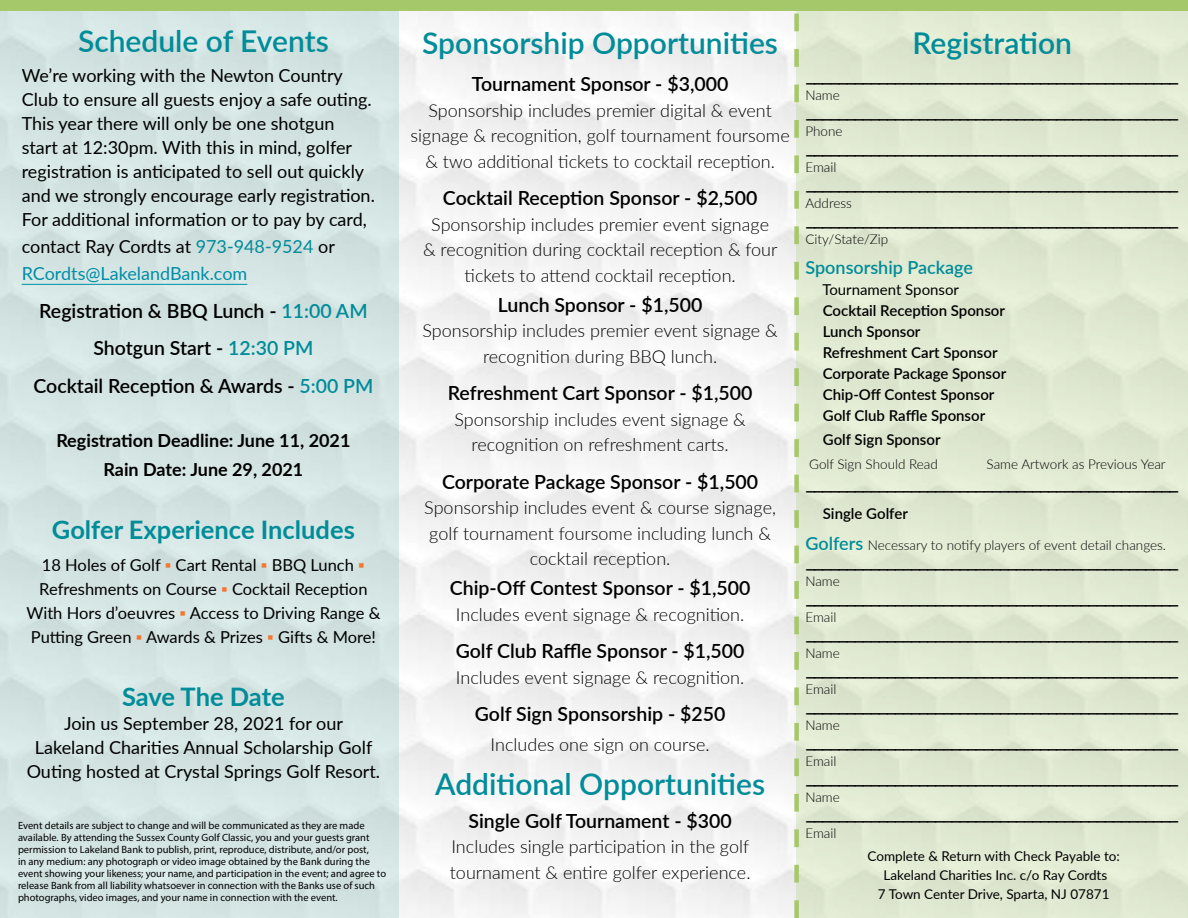
<style>
.page{position:relative;width:1188px;height:918px;background:#fff}
.page>*{position:absolute;margin:0;border:0;box-sizing:border-box;transform-origin:0 0}
.t1{font:600 30px "Lato";color:#008c99}
.t2{font:700 25.5px "Lato";color:#008c99}
.t3{font:600 19.5px/37.5px "Lato";color:#000;text-align:center}
.t4{font:600 18px "Lato";color:#000;scale:1.27 1}
.t5{font:300 18px/25.5px "Lato";color:#000;text-align:center}
.t6{font:18px/24px "Lato";color:#000}
.t7{font:18px/27px "Lato";color:#008da6}
.t8{font:700 18px/29.1px "Lato";color:#000;text-align:center}
.t9{font:600 18px "Lato";color:#008c99}
.t10{font:16.5px/24px "Lato";color:#000;text-align:center}
.t11{font:600 15px/21px "Lato";color:#000}
.t12{font:15px "Lato";color:#000}
.t13{font:300 13.5px "Lato";color:#000}
.t14{font:13.5px/19.2px "Lato";color:#000;text-align:center}
.t15{font:10.5px/12px "Myriad Pro";color:#000}
.s1{color:#000}
.s2{color:#008c99}
.s3{color:#f47630}
.s4{font-weight:600;font-size:18px;color:#008c99}
</style>
<div class="page">
<div style="left:796px;top:0;width:392px;height:918px;background:#e0e9d2"></div>
<div style="left:0;top:0;width:398px;height:918px;background:#d4e5e3"></div>
<div style="left:0;top:0;width:1188px;height:11px;background:#a5c86b"></div>
<svg style="left:794px;top:14px;width:5px;height:904px"></svg>
<hr style="left:22px;top:284px;width:225px;height:1px;background:#008da6">
<h1 class="t1" style="left:78px;top:19px;width:252px">Schedule of Events</h1>
<p class="t6" style="left:22px;top:63px;width:355px">We’re working with the Newton Country Club to ensure all guests enjoy a safe outing.<br>This year there will only be one shotgun start at 12:30pm. With this in mind, golfer registration is anticipated to sell out quickly and we strongly encourage early registration.<br>For additional information or to pay by card,</p>
<p class="t7" style="left:22px;top:232px;width:315px"><span class="s1">contact Ray Cordts at</span> <span class="s2">973-948-9524</span> <span class="s1">or<br></span>RCordts@LakelandBank.com</p>
<p class="t3" style="left:33px;top:291px;width:341px">Registration &amp; BBQ Lunch - <span class="s2">11:00 AM<br></span>Shotgun Start - <span class="s2">12:30 PM<br></span>Cocktail Reception &amp; Awards - <span class="s2">5:00 PM</span></p>
<p class="t8" style="left:56px;top:425px;width:296px">Registration Deadline: June 11, 2021<br>Rain Date: June 29, 2021</p>
<h2 class="t2" style="left:52px;top:511px;width:304px">Golfer Experience Includes</h2>
<p class="t10" style="left:26px;top:552px;width:356px">18 Holes of Golf <span class="s3">▪</span> Cart Rental <span class="s3">▪</span> BBQ Lunch <span class="s3">▪ </span>Refreshments on Course <span class="s3">▪</span> Cocktail Reception With Hors d’oeuvres <span class="s3">▪</span> Access to Driving Range &amp; Putting Green <span class="s3">▪</span> Awards &amp; Prizes <span class="s3">▪</span> Gifts &amp; More!</p>
<h2 class="t2" style="left:122px;top:678px;width:164px">Save The Date</h2>
<p class="t6" style="left:27px;top:711px;width:355px;text-align:center">Join us September 28, 2021 for our<br>Lakeland Charities Annual Scholarship Golf<br>Outing hosted at Crystal Springs Golf Resort.</p>
<p class="t15" style="left:18px;top:819px;width:370px">Event details are subject to change and will be communicated as they are made available. By attending the Sussex County Golf Classic, you and your guests grant permission to Lakeland Bank to publish, print, reproduce, distribute, and/or post,<br>in any medium: any photograph or video image obtained by the Bank during the event showing your likeness; your name, and participation in the event; and agree to release Bank from all liability whatsoever in connection with the Banks use of such photographs, video images, and your name in connection with the event.</p>
<h1 class="t1" style="left:422px;top:21px;width:357px">Sponsorship Opportunities</h1>
<p class="t3" style="left:472px;top:64px;width:258px">Tournament Sponsor - $3,000</p>
<p class="t5" style="left:411px;top:97px;width:381px">Sponsorship includes premier digital &amp; event signage &amp; recognition, golf tournament foursome &amp; two additional tickets to cocktail reception.</p>
<p class="t3" style="left:443px;top:178px;width:316px">Cocktail Reception Sponsor - $2,500</p>
<p class="t5" style="left:423px;top:211px;width:356px">Sponsorship includes premier event signage &amp; recognition during cocktail reception &amp; four tickets to attend cocktail reception.</p>
<p class="t3" style="left:498px;top:285px;width:206px">Lunch Sponsor - $1,500</p>
<p class="t5" style="left:423px;top:317px;width:357px">Sponsorship includes premier event signage &amp; recognition during BBQ lunch.</p>
<p class="t3" style="left:448px;top:373px;width:306px">Refreshment Cart Sponsor - $1,500</p>
<p class="t5" style="left:455px;top:406px;width:293px">Sponsorship includes event signage &amp; recognition on refreshment carts.</p>
<p class="t3" style="left:442px;top:462px;width:318px">Corporate Package Sponsor - $1,500</p>
<p class="t5" style="left:424px;top:494px;width:353px">Sponsorship includes event &amp; course signage, golf tournament foursome including lunch &amp; cocktail reception.</p>
<p class="t3" style="left:450px;top:568px;width:302px">Chip-Off Contest Sponsor - $1,500</p>
<p class="t5" style="left:456px;top:601px;width:290px">Includes event signage &amp; recognition.</p>
<p class="t3" style="left:456px;top:631px;width:290px">Golf Club Raffle Sponsor - $1,500</p>
<p class="t5" style="left:456px;top:664px;width:290px">Includes event signage &amp; recognition.</p>
<p class="t3" style="left:475px;top:694px;width:252px">Golf Sign Sponsorship - $250</p>
<p class="t5" style="left:491px;top:731px;width:221px">Includes one sign on course.</p>
<h1 class="t1" style="left:435px;top:762px;width:332px">Additional Opportunities</h1>
<p class="t3" style="left:469px;top:801px;width:265px">Single Golf Tournament - $300</p>
<p class="t5" style="left:450px;top:833px;width:302px;text-align:left">Includes single participation in the golf tournament &amp; entire golfer experience.</p>
<h1 class="t1" style="left:912px;top:21px;width:161px">Registration</h1>
<p class="t4" style="left:806px;top:63px;width:296px">______________________________________________</p>
<p class="t13" style="left:806px;top:86px;width:36px">Name</p>
<p class="t4" style="left:806px;top:99px;width:296px">______________________________________________</p>
<p class="t13" style="left:806px;top:122px;width:39px">Phone</p>
<p class="t4" style="left:806px;top:135px;width:296px">______________________________________________</p>
<p class="t13" style="left:806px;top:158px;width:32px">Email</p>
<p class="t4" style="left:806px;top:171px;width:296px">______________________________________________</p>
<p class="t13" style="left:806px;top:194px;width:48px">Address</p>
<p class="t4" style="left:806px;top:207px;width:296px">______________________________________________</p>
<p class="t13" style="left:806px;top:230px;width:84px">City/State/Zip</p>
<p class="t9" style="left:806px;top:255px;width:169px">Sponsorship Package</p>
<p class="t12" style="left:822px;top:279px;width:138px">Tournament Sponsor</p>
<p class="t11" style="left:823px;top:300px;width:185px">Cocktail Reception Sponsor<br>Lunch Sponsor<br>Refreshment Cart Sponsor<br>Corporate Package Sponsor<br>Chip-Off Contest Sponsor<br>Golf Club Raffle Sponsor</p>
<p class="t11" style="left:823px;top:429px;width:119px">Golf Sign Sponsor</p>
<p class="t13" style="left:809px;top:455px;width:130px">Golf Sign Should Read</p>
<p class="t13" style="left:987px;top:455px;width:181px">Same Artwork as Previous Year</p>
<p class="t4" style="left:806px;top:471px;width:296px">______________________________________________</p>
<p class="t11" style="left:823px;top:502px;width:87px">Single Golfer</p>
<p class="t13" style="left:806px;top:536px;width:362px"><span class="s4">Golfers</span> Necessary to notify players of event detail changes.</p>
<p class="t4" style="left:806px;top:549px;width:296px">______________________________________________</p>
<p class="t13" style="left:806px;top:572px;width:36px">Name</p>
<p class="t4" style="left:806px;top:585px;width:296px">______________________________________________</p>
<p class="t13" style="left:806px;top:608px;width:32px">Email</p>
<p class="t4" style="left:806px;top:621px;width:296px">______________________________________________</p>
<p class="t13" style="left:806px;top:644px;width:36px">Name</p>
<p class="t4" style="left:806px;top:657px;width:296px">______________________________________________</p>
<p class="t13" style="left:806px;top:680px;width:32px">Email</p>
<p class="t4" style="left:806px;top:693px;width:296px">______________________________________________</p>
<p class="t13" style="left:806px;top:716px;width:36px">Name</p>
<p class="t4" style="left:806px;top:729px;width:296px">______________________________________________</p>
<p class="t13" style="left:806px;top:752px;width:32px">Email</p>
<p class="t4" style="left:806px;top:765px;width:296px">______________________________________________</p>
<p class="t13" style="left:806px;top:788px;width:36px">Name</p>
<p class="t4" style="left:806px;top:801px;width:296px">______________________________________________</p>
<p class="t13" style="left:806px;top:824px;width:32px">Email</p>
<p class="t14" style="left:868px;top:846px;width:254px">Complete &amp; Return with Check Payable to:<br>Lakeland Charities Inc. c/o Ray Cordts<br>7 Town Center Drive, Sparta, NJ 07871</p>
</div>
